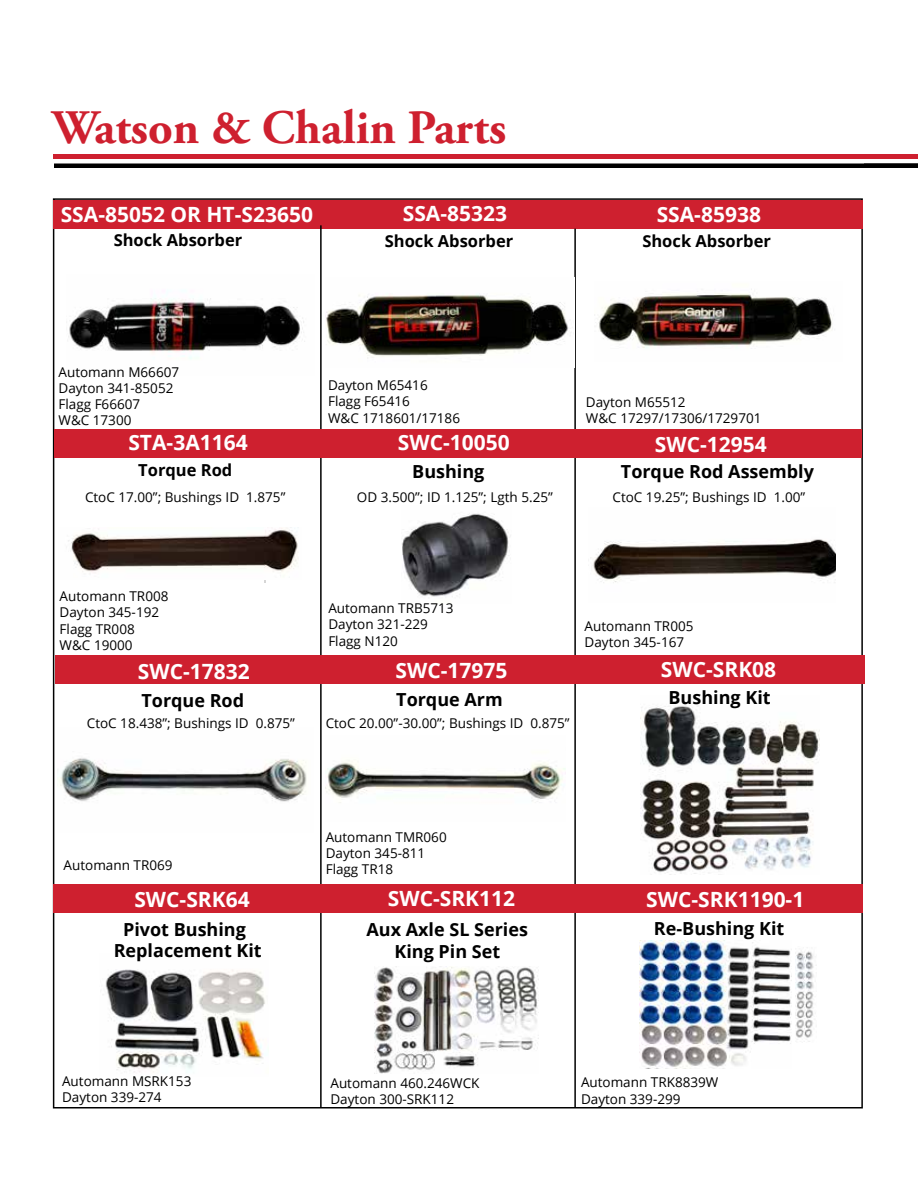
<style>
.page{position:relative;width:918px;height:1188px;background:#fff}
.page>*{position:absolute;margin:0;border:0;box-sizing:border-box;transform-origin:0 0}
.t1{font:700 48px "Adobe Garamond Pro";color:#ce202f}
.t2{font:700 21px "Open Sans";color:#fff}
.t3{font:700 18px/21.6px "Open Sans";color:#000;text-align:center}
.t4{font:700 16.5px "Open Sans";color:#000}
.t5{font:13.5px/16.2px "Open Sans";color:#000}
</style>
<div class="page">
<div style="left:53px;top:200px;width:810px;height:29px;background:#ce202f"></div>
<hr style="left:320px;top:225px;width:2px;height:883px;background:#000">
<hr style="left:574px;top:229px;width:2px;height:879px;background:#000">
<div style="left:54px;top:429px;width:808px;height:28px;background:#ce202f"></div>
<div style="left:55px;top:655px;width:810px;height:29px;background:#ce202f"></div>
<div style="left:53px;top:884px;width:810px;height:29px;background:#ce202f"></div>
<hr style="left:864px;top:164px;width:54px;height:4px;background:#000">
<img style="left:59px;top:758px;width:248px;height:44px">
<img style="left:640px;top:705px;width:179px;height:170px">
<img style="left:402px;top:513px;width:109px;height:84px">
<img style="left:326px;top:760px;width:239px;height:43px">
<img style="left:105px;top:969px;width:160px;height:104px">
<img style="left:375px;top:966px;width:164px;height:108px">
<img style="left:795px;top:951px;width:22px;height:91px">
<img style="left:640px;top:941px;width:151px;height:127px">
<img style="left:590px;top:539px;width:245px;height:44px">
<img style="left:326px;top:294px;width:243px;height:65px">
<img style="left:598px;top:289px;width:235px;height:59px">
<img style="left:68px;top:528px;width:230px;height:44px">
<img style="left:68px;top:298px;width:237px;height:61px">
<hr style="left:54px;top:164px;width:810px;height:4px;background:#000">
<div style="left:53px;top:154px;width:865px;height:5px;background:#ce202f"></div>
<h1 class="t1" style="left:52px;top:100px;width:455px">Watson &amp; Chalin Parts</h1>
<h2 class="t2" style="left:61px;top:199px;width:254px">SSA-85052 OR HT-S23650</h2>
<p class="t4" style="left:114px;top:228px;width:130px">Shock Absorber</p>
<h2 class="t2" style="left:403px;top:199px;width:106px">SSA-85323</h2>
<p class="t4" style="left:385px;top:229px;width:130px">Shock Absorber</p>
<p class="t5" style="left:58px;top:363px;width:122px">Automann M66607<br>Dayton 341-85052<br>Flagg F66607<br>W&amp;C 17300</p>
<h2 class="t2" style="left:128px;top:428px;width:121px">STA-3A1164</h2>
<p class="t4" style="left:138px;top:458px;width:96px">Torque Rod</p>
<p class="t5" style="left:328px;top:377px;width:134px">Dayton M65416<br>Flagg F65416<br>W&amp;C 1718601/17186</p>
<h2 class="t2" style="left:398px;top:428px;width:113px">SWC-10050</h2>
<h3 class="t3" style="left:412px;top:460px;width:74px">Bushing</h3>
<h2 class="t2" style="left:657px;top:199px;width:106px">SSA-85938</h2>
<p class="t4" style="left:642px;top:229px;width:130px">Shock Absorber</p>
<p class="t5" style="left:586px;top:394px;width:177px">Dayton M65512<br>W&amp;C 17297/17306/1729701</p>
<h2 class="t2" style="left:655px;top:429px;width:113px">SWC-12954</h2>
<h3 class="t3" style="left:621px;top:460px;width:195px">Torque Rod Assembly</h3>
<p class="t5" style="left:85px;top:489px;width:202px">CtoC 17.00”; Bushings ID 1.875”</p>
<p class="t5" style="left:357px;top:489px;width:198px">OD 3.500”; ID 1.125”; Lgth 5.25”</p>
<p class="t5" style="left:613px;top:489px;width:194px">CtoC 19.25”; Bushings ID 1.00”</p>
<p class="t5" style="left:60px;top:588px;width:110px">Automann TR008<br>Dayton 345-192<br>Flagg TR008<br>W&amp;C 19000</p>
<h2 class="t2" style="left:138px;top:656px;width:113px">SWC-17832</h2>
<h3 class="t3" style="left:141px;top:689px;width:104px">Torque Rod</h3>
<p class="t5" style="left:328px;top:600px;width:127px">Automann TRB5713<br>Dayton 321-229<br>Flagg N120</p>
<h2 class="t2" style="left:396px;top:655px;width:113px">SWC-17975</h2>
<h3 class="t3" style="left:396px;top:688px;width:108px">Torque Arm</h3>
<p class="t5" style="left:87px;top:714px;width:210px">CtoC 18.438”; Bushings ID 0.875”</p>
<p class="t5" style="left:326px;top:714px;width:245px">CtoC 20.00”-30.00”; Bushings ID 0.875”</p>
<p class="t5" style="left:585px;top:618px;width:110px">Automann TR005<br>Dayton 345-167</p>
<h2 class="t2" style="left:661px;top:654px;width:117px">SWC-SRK08</h2>
<h3 class="t3" style="left:669px;top:686px;width:104px">Bushing Kit</h3>
<p class="t5" style="left:64px;top:857px;width:110px">Automann TR069</p>
<h2 class="t2" style="left:134px;top:885px;width:117px">SWC-SRK64</h2>
<h3 class="t3" style="left:114px;top:918px;width:150px">Pivot Bushing<br>Replacement Kit</h3>
<p class="t5" style="left:326px;top:828px;width:123px">Automann TMR060<br>Dayton 345-811<br>Flagg TR18</p>
<h2 class="t2" style="left:388px;top:883px;width:129px">SWC-SRK112</h2>
<h3 class="t3" style="left:366px;top:918px;width:163px">Aux Axle SL Series<br>King Pin Set</h3>
<h2 class="t2" style="left:646px;top:885px;width:160px">SWC-SRK1190-1</h2>
<h3 class="t3" style="left:654px;top:918px;width:132px">Re-Bushing Kit</h3>
<p class="t5" style="left:62px;top:1073px;width:131px">Automann MSRK153<br>Dayton 339-274</p>
<p class="t5" style="left:330px;top:1075px;width:151px">Automann 460.246WCK<br>Dayton 300-SRK112</p>
<p class="t5" style="left:581px;top:1074px;width:139px">Automann TRK8839W<br>Dayton 339-299</p>
</div>
